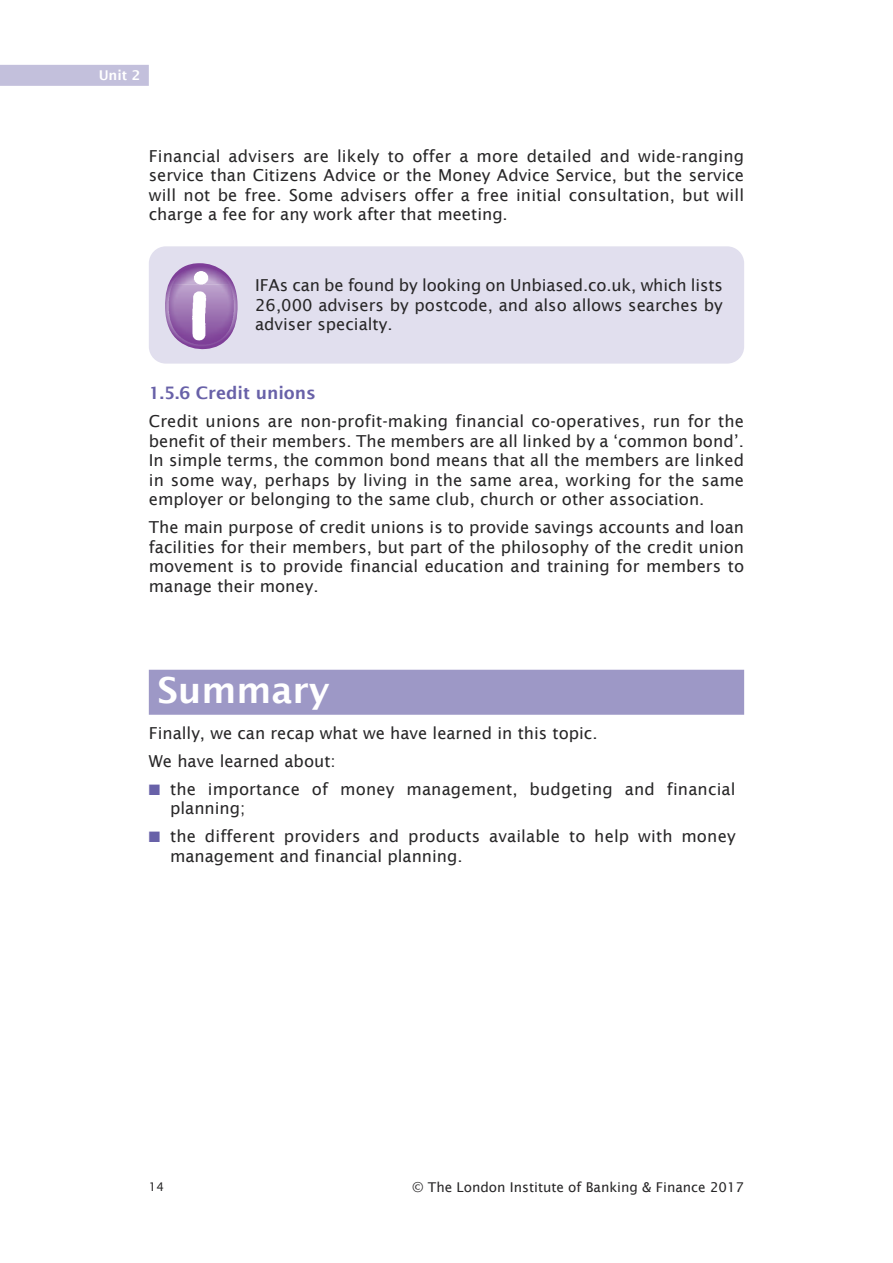
<style>
.page{position:relative;width:893px;height:1263px;background:#fff}
.page>*{position:absolute;margin:0;border:0;box-sizing:border-box;transform-origin:0 0}
.t1{font:600 36px "Lucida Sans";color:#fff}
.t2{font:600 17.25px "Lucida Sans";color:#6861a8}
.t3{font:16.5px/19.5px "Lucida Sans";color:#272627;text-align:justify}
.t4{font:13.5px "Lucida Sans";color:#272627}
.t5{font:600 13.5px "Lucida Sans";color:#fff}
.t6{font:12px "Lucida Sans";color:#272627}
.s1{color:#6861a8}
</style>
<div class="page">
<div style="left:149px;top:246px;width:595px;height:118px;background:#e1dfee;border-radius:17px"></div>
<div style="left:149px;top:670px;width:595px;height:45px;background:#9d98c6"></div>
<div style="left:0;top:65px;width:149px;height:21px;background:#c3c0dc"></div>
<img style="left:165px;top:263px;width:73px;height:87px">
<svg style="left:192px;top:284px;width:16px;height:43px"></svg>
<img style="left:173px;top:268px;width:56px;height:16px">
<img style="left:173px;top:327px;width:57px;height:18px">
<p class="t5" style="left:99px;top:67px;width:43px">Unit 2</p>
<p class="t3" style="left:149px;top:146px;width:597px">Financial advisers are likely to offer a more detailed and wide-ranging service than Citizens Advice or the Money Advice Service, but the service will not be free. Some advisers offer a free initial consultation, but will charge a fee for any work after that meeting.</p>
<p class="t3" style="left:255px;top:275px;width:469px">IFAs can be found by looking on Unbiased.co.uk, which lists 26,000 advisers by postcode, and also allows searches by adviser specialty.</p>
<p class="t2" style="left:149px;top:382px;width:169px">1.5.6 Credit unions</p>
<p class="t3" style="left:149px;top:411px;width:597px">Credit unions are non-profit-making financial co-operatives, run for the benefit of their members. The members are all linked by a ‘common bond’.<br>In simple terms, the common bond means that all the members are linked in some way, perhaps by living in the same area, working for the same employer or belonging to the same club, church or other association.</p>
<p class="t3" style="left:149px;top:517px;width:597px">The main purpose of credit unions is to provide savings accounts and loan facilities for their members, but part of the philosophy of the credit union movement is to provide financial education and training for members to manage their money.</p>
<h1 class="t1" style="left:157px;top:668px;width:174px">Summary</h1>
<p class="t3" style="left:149px;top:718px;width:450px;line-height:28px">Finally, we can recap what we have learned in this topic.<br>We have learned about:</p>
<p class="t3" style="left:170px;top:778px;width:567px;text-indent:-21px"><span class="s1">■</span> the importance of money management, budgeting and financial planning;</p>
<p class="t3" style="left:170px;top:826px;width:567px;text-indent:-21px"><span class="s1">■</span> the different providers and products available to help with money management and financial planning.</p>
<p class="t6" style="left:149px;top:1179px;width:17px">14</p>
<p class="t4" style="left:412px;top:1179px;width:334px">© The London Institute of Banking &amp; Finance 2017</p>
</div>
